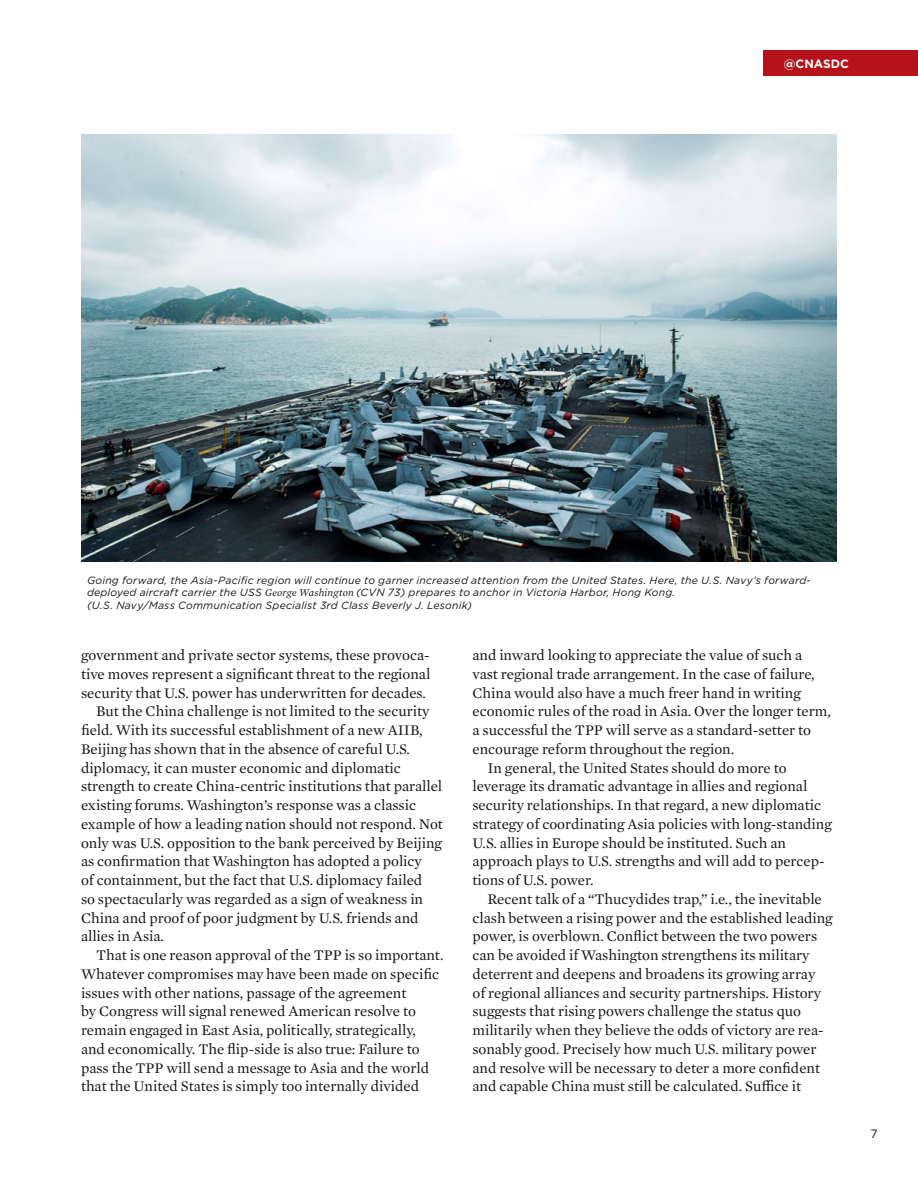
<style>
.page{position:relative;width:918px;height:1188px;background:#fff}
.page>*{position:absolute;margin:0;border:0;box-sizing:border-box;transform-origin:0 0}
.t1{font:15px "Mercury Text G1";color:#141414}
.t2{font:700 12px "Gotham";color:#fff}
.t3{font:12px "Gotham";color:#141414}
.t4{font:italic 10.5px/12.8px "Gotham";letter-spacing:.02em;color:#141414}
.s1{font-family:"Mercury Text G1"}
</style>
<div class="page">
<div style="left:764px;top:51px;width:154px;height:25px;background:#b5121b"></div>
<img style="left:81px;top:135px;width:756px;height:427px">
<p class="t2" style="left:784px;top:56px;width:67px">@CNASDC</p>
<p class="t4" style="left:87px;top:573px;width:725px">Going forward, the Asia-Pacific region will continue to garner increased attention from the United States. Here, the U.S. Navy’s forward&shy;deployed aircraft carrier the USS <span class="s1">George Washington</span> (CVN 73) prepares to anchor in Victoria Harbor, Hong Kong.<br>(U.S. Navy/Mass Communication Specialist 3rd Class Beverly J. Lesonik)</p>
<p class="t1" style="left:81px;top:644px;width:350px">government and private sector systems, these provoca-</p>
<p class="t1" style="left:81px;top:663px;width:351px">tive moves represent a significant threat to the regional</p>
<p class="t1" style="left:81px;top:682px;width:347px">security that U.S. power has underwritten for decades.</p>
<p class="t1" style="left:96px;top:700px;width:335px">But the China challenge is not limited to the security</p>
<p class="t1" style="left:81px;top:719px;width:343px">field. With its successful establishment of a new AIIB,</p>
<p class="t1" style="left:81px;top:738px;width:331px">Beijing has shown that in the absence of careful U.S.</p>
<p class="t1" style="left:81px;top:757px;width:321px">diplomacy, it can muster economic and diplomatic</p>
<p class="t1" style="left:81px;top:775px;width:363px">strength to create China-centric institutions that parallel</p>
<p class="t1" style="left:81px;top:794px;width:337px">existing forums. Washington’s response was a classic</p>
<p class="t1" style="left:81px;top:813px;width:363px">example of how a leading nation should not respond. Not</p>
<p class="t1" style="left:81px;top:832px;width:363px">only was U.S. opposition to the bank perceived by Beijing</p>
<p class="t1" style="left:81px;top:850px;width:343px">as confirmation that Washington has adopted a policy</p>
<p class="t1" style="left:81px;top:869px;width:343px">of containment, but the fact that U.S. diplomacy failed</p>
<p class="t1" style="left:81px;top:888px;width:344px">so spectacularly was regarded as a sign of weakness in</p>
<p class="t1" style="left:81px;top:907px;width:339px">China and proof of poor judgment by U.S. friends and</p>
<p class="t1" style="left:81px;top:925px;width:85px">allies in Asia.</p>
<p class="t1" style="left:96px;top:944px;width:349px">That is one reason approval of the TPP is so important.</p>
<p class="t1" style="left:81px;top:963px;width:360px">Whatever compromises may have been made on specific</p>
<p class="t1" style="left:81px;top:982px;width:327px">issues with other nations, passage of the agreement</p>
<p class="t1" style="left:81px;top:1000px;width:337px">by Congress will signal renewed American resolve to</p>
<p class="t1" style="left:81px;top:1019px;width:336px">remain engaged in East Asia, politically, strategically,</p>
<p class="t1" style="left:81px;top:1038px;width:340px">and economically. The flip-side is also true: Failure to</p>
<p class="t1" style="left:81px;top:1057px;width:350px">pass the TPP will send a message to Asia and the world</p>
<p class="t1" style="left:81px;top:1075px;width:340px">that the United States is simply too internally divided</p>
<p class="t1" style="left:472px;top:644px;width:331px">and inward looking to appreciate the value of such a</p>
<p class="t1" style="left:472px;top:663px;width:344px">vast regional trade arrangement. In the case of failure,</p>
<p class="t1" style="left:472px;top:682px;width:330px">China would also have a much freer hand in writing</p>
<p class="t1" style="left:472px;top:700px;width:360px">economic rules of the road in Asia. Over the longer term,</p>
<p class="t1" style="left:472px;top:719px;width:340px">a successful the TPP will serve as a standard-setter to</p>
<p class="t1" style="left:472px;top:738px;width:263px">encourage reform throughout the region.</p>
<p class="t1" style="left:488px;top:757px;width:301px">In general, the United States should do more to</p>
<p class="t1" style="left:472px;top:775px;width:336px">leverage its dramatic advantage in allies and regional</p>
<p class="t1" style="left:472px;top:794px;width:350px">security relationships. In that regard, a new diplomatic</p>
<p class="t1" style="left:472px;top:813px;width:361px">strategy of coordinating Asia policies with long-standing</p>
<p class="t1" style="left:472px;top:832px;width:315px">U.S. allies in Europe should be instituted. Such an</p>
<p class="t1" style="left:472px;top:850px;width:354px">approach plays to U.S. strengths and will add to percep-</p>
<p class="t1" style="left:472px;top:869px;width:123px">tions of U.S. power.</p>
<p class="t1" style="left:488px;top:888px;width:336px">Recent talk of a “Thucydides trap,” i.e., the inevitable</p>
<p class="t1" style="left:472px;top:907px;width:362px">clash between a rising power and the established leading</p>
<p class="t1" style="left:472px;top:925px;width:346px">power, is overblown. Conflict between the two powers</p>
<p class="t1" style="left:472px;top:944px;width:339px">can be avoided if Washington strengthens its military</p>
<p class="t1" style="left:472px;top:963px;width:344px">deterrent and deepens and broadens its growing array</p>
<p class="t1" style="left:472px;top:982px;width:350px">of regional alliances and security partnerships. History</p>
<p class="t1" style="left:472px;top:1000px;width:330px">suggests that rising powers challenge the status quo</p>
<p class="t1" style="left:472px;top:1019px;width:353px">militarily when they believe the odds of victory are rea-</p>
<p class="t1" style="left:472px;top:1038px;width:346px">sonably good. Precisely how much U.S. military power</p>
<p class="t1" style="left:472px;top:1057px;width:349px">and resolve will be necessary to deter a more confident</p>
<p class="t1" style="left:472px;top:1075px;width:330px">and capable China must still be calculated. Suffice it</p>
<p class="t3" style="left:870px;top:1126px;width:9px">7</p>
</div>
